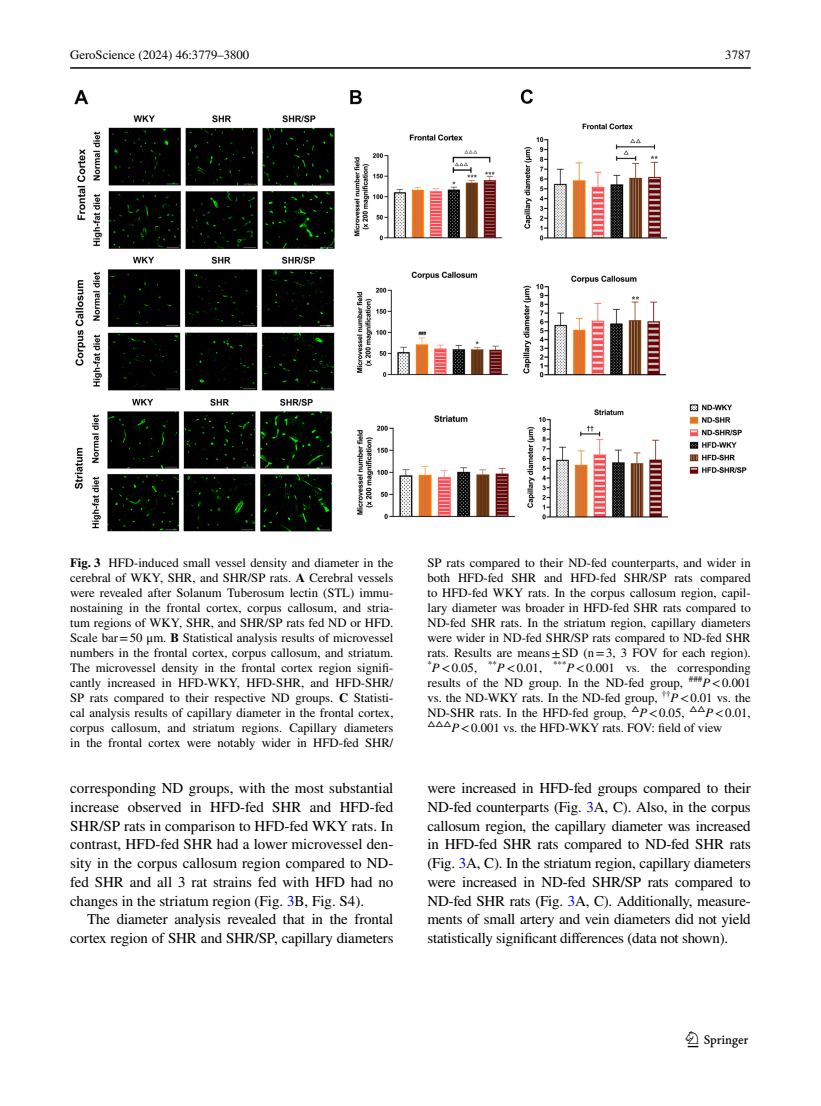
<style>
.page{position:relative;width:821px;height:1106px;background:#fff}
.page>*{position:absolute;margin:0;border:0;box-sizing:border-box;transform-origin:0 0}
.t1{font:22.5px "Springnew Regular 3";color:#000}
.t2{font:15px/18.8px "STIX";letter-spacing:-.015em;color:#000;text-align:justify}
.t3{font:12.75px/15px "STIX";color:#000;text-align:justify}
.s1{font-weight:700}
.s2{font-style:italic}
.s3{color:#00f}
</style>
<div class="page">
<hr style="left:70px;top:67px;width:680px;height:2px;background:#000">
<img style="left:74px;top:89px;width:672px;height:443px">
<p class="t3" style="left:70px;top:48px;width:181px">GeroScience (2024) 46:3779–3800</p>
<p class="t3" style="left:725px;top:49px;width:27px">3787</p>
<p class="t3" style="left:70px;top:556px;width:325px"><span class="s1">Fig. 3</span> HFD-induced small vessel density and diameter in the cerebral of WKY, SHR, and SHR/SP rats. <span class="s1">A</span> Cerebral vessels were revealed after Solanum Tuberosum lectin (STL) immu&shy;nostaining in the frontal cortex, corpus callosum, and stria&shy;tum regions of WKY, SHR, and SHR/SP rats fed ND or HFD.<br>Scale bar=50 μm. <span class="s1">B</span> Statistical analysis results of microvessel numbers in the frontal cortex, corpus callosum, and striatum.<br>The microvessel density in the frontal cortex region signifi&shy;cantly increased in HFD-WKY, HFD-SHR, and HFD-SHR/ SP rats compared to their respective ND groups. <span class="s1">C</span> Statisti&shy;cal analysis results of capillary diameter in the frontal cortex, corpus callosum, and striatum regions. Capillary diameters in the frontal cortex were notably wider in HFD-fed SHR/</p>
<p class="t3" style="left:427px;top:556px;width:325px">SP rats compared to their ND-fed counterparts, and wider in both HFD-fed SHR and HFD-fed SHR/SP rats compared to HFD-fed WKY rats. In the corpus callosum region, capil&shy;lary diameter was broader in HFD-fed SHR rats compared to ND-fed SHR rats. In the striatum region, capillary diameters were wider in ND-fed SHR/SP rats compared to ND-fed SHR rats. Results are means±SD (n=3, 3 FOV for each region). <sup>*</sup><span class="s2">P</span>&lt;0.05, <sup>**</sup><span class="s2">P</span>&lt;0.01, <sup>***</sup><span class="s2">P</span>&lt;0.001 vs. the corresponding results of the ND group. In the ND-fed group, <sup>###</sup><span class="s2">P</span>&lt;0.001 vs. the ND-WKY rats. In the ND-fed group, <sup>††</sup><span class="s2">P</span>&lt;0.01 vs. the ND-SHR rats. In the HFD-fed group, <sup>△</sup><span class="s2">P</span>&lt;0.05, <sup>△△</sup><span class="s2">P</span>&lt;0.01, <sup>△△△</sup><span class="s2">P</span>&lt;0.001 vs. the HFD-WKY rats. FOV: field of view</p>
<p class="t2" style="left:70px;top:779px;width:325px">corresponding ND groups, with the most substantial increase observed in HFD-fed SHR and HFD-fed SHR/SP rats in comparison to HFD-fed WKY rats. In contrast, HFD-fed SHR had a lower microvessel den&shy;sity in the corpus callosum region compared to ND&shy;fed SHR and all 3 rat strains fed with HFD had no changes in the striatum region (Fig. <span class="s3">3</span>B, Fig. S4).</p>
<p class="t2" style="left:70px;top:911px;width:325px;text-align:right">The diameter analysis revealed that in the frontal cortex region of SHR and SHR/SP, capillary diameters</p>
<p class="t2" style="left:427px;top:779px;width:325px">were increased in HFD-fed groups compared to their ND-fed counterparts (Fig. <span class="s3">3</span>A, C). Also, in the corpus callosum region, the capillary diameter was increased in HFD-fed SHR rats compared to ND-fed SHR rats (Fig. <span class="s3">3</span>A, C). In the striatum region, capillary diameters were increased in ND-fed SHR/SP rats compared to ND-fed SHR rats (Fig. <span class="s3">3</span>A, C). Additionally, measure&shy;ments of small artery and vein diameters did not yield statistically significant differences (data not shown).</p>
<h1 class="t1" style="left:687px;top:1031px;width:62px">1 3</h1>
</div>
